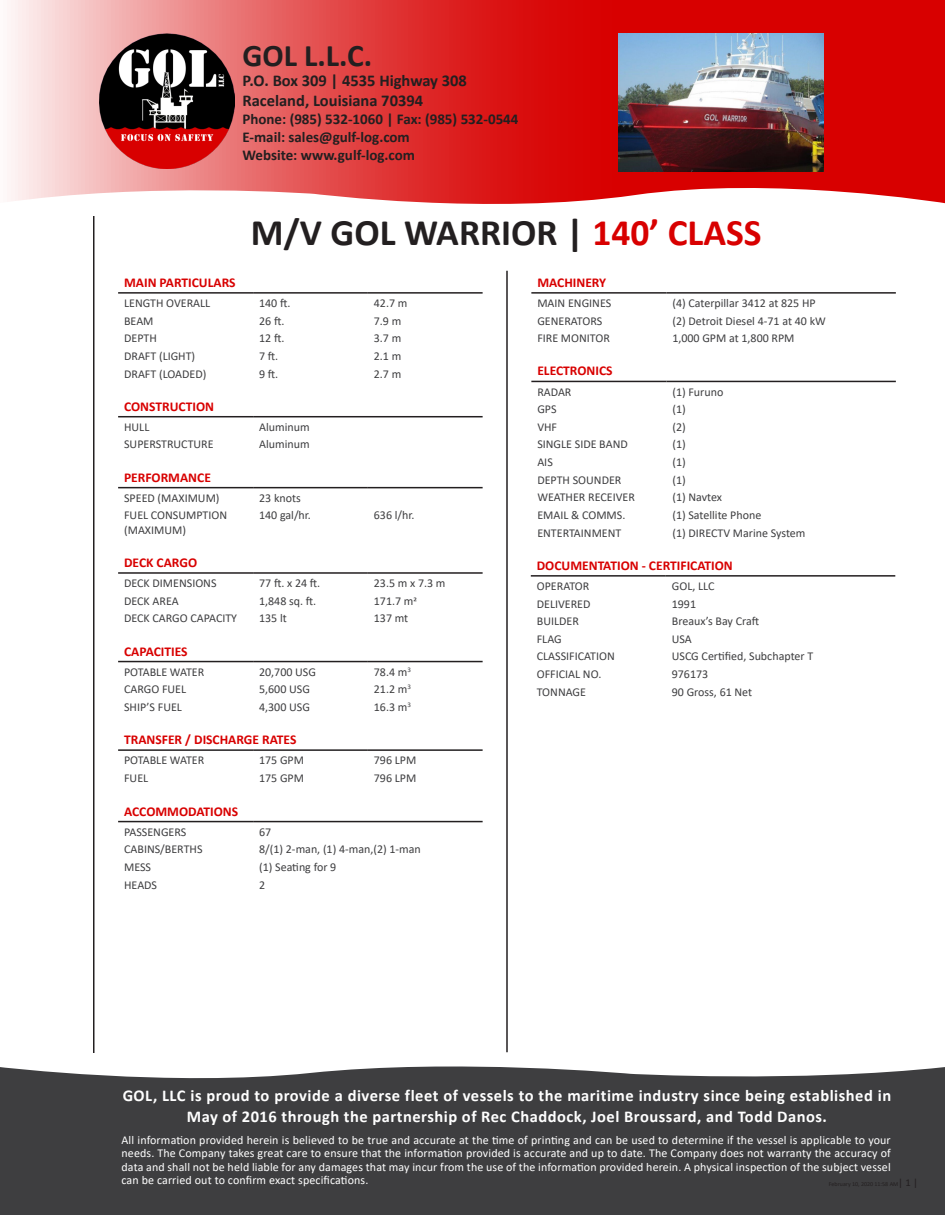
<style>
.page{position:relative;width:945px;height:1215px;background:#fff}
.page>*{position:absolute;margin:0;border:0;box-sizing:border-box;transform-origin:0 0}
.t1{font:700 37.5px "Calibri";color:#231f20}
.t2{font:700 31.5px "Calibri";color:#231f20}
.t3{font:700 16.5px/21px "Calibri";letter-spacing:.03em;color:#fff;text-align:center}
.t4{font:700 16.5px/19.8px "Calibri";color:#231f20}
.t5{font:700 15px/18px "Calibri";color:#231f20}
.t6{font:700 13.5px "Calibri";color:#d80000}
.t7{font:12px/14.4px "Calibri";color:#3e3e40}
.t8{font:12px/13.5px "Calibri";letter-spacing:.01em;color:#fff;text-align:justify}
.s1{color:#d80000}
</style>
<div class="page">
<svg style="left:11px;top:0;width:934px;height:204px;background:#e34e4e"></svg>
<div style="left:0;top:1066px;width:945px;height:149px;background:#3e3e40"></div>
<hr style="left:93px;top:216px;width:1px;height:837px;background:#231f20">
<img style="left:100px;top:33px;width:135px;height:135px">
<div style="left:242px;top:33px;width:281px;height:136px;background:linear-gradient(to right,#e86c6c,#d90707)"></div>
<img style="left:618px;top:33px;width:206px;height:139px">
<hr style="left:506px;top:271px;width:2px;height:781px;background:#231f20">
<hr style="left:118px;top:292px;width:135px;height:2px;background:#231f20">
<hr style="left:253px;top:292px;width:115px;height:2px;background:#231f20">
<hr style="left:368px;top:292px;width:115px;height:2px;background:#231f20">
<hr style="left:118px;top:487px;width:135px;height:1px;background:#231f20">
<hr style="left:253px;top:487px;width:115px;height:1px;background:#231f20">
<hr style="left:368px;top:487px;width:115px;height:1px;background:#231f20">
<hr style="left:118px;top:572px;width:135px;height:2px;background:#231f20">
<hr style="left:253px;top:572px;width:115px;height:2px;background:#231f20">
<hr style="left:368px;top:572px;width:115px;height:2px;background:#231f20">
<hr style="left:118px;top:661px;width:135px;height:1px;background:#231f20">
<hr style="left:253px;top:661px;width:115px;height:1px;background:#231f20">
<hr style="left:368px;top:661px;width:115px;height:1px;background:#231f20">
<hr style="left:118px;top:821px;width:135px;height:1px;background:#231f20">
<hr style="left:253px;top:821px;width:230px;height:1px;background:#231f20">
<hr style="left:118px;top:749px;width:135px;height:2px;background:#231f20">
<hr style="left:253px;top:749px;width:115px;height:2px;background:#231f20">
<hr style="left:368px;top:749px;width:115px;height:2px;background:#231f20">
<hr style="left:531px;top:292px;width:135px;height:2px;background:#231f20">
<hr style="left:666px;top:292px;width:230px;height:2px;background:#231f20">
<hr style="left:531px;top:575px;width:135px;height:2px;background:#231f20">
<hr style="left:666px;top:575px;width:229px;height:2px;background:#231f20">
<hr style="left:531px;top:381px;width:135px;height:1px;background:#231f20">
<hr style="left:666px;top:381px;width:230px;height:1px;background:#231f20">
<hr style="left:118px;top:416px;width:135px;height:1px;background:#231f20">
<hr style="left:253px;top:416px;width:230px;height:1px;background:#231f20">
<h2 class="t2" style="left:242px;top:34px;width:131px">GOL L.L.C.</h2>
<h3 class="t4" style="left:242px;top:70px;width:226px">P.O. Box 309 | 4535 Highway 308<br>Raceland, Louisiana 70394</h3>
<p class="t5" style="left:242px;top:110px;width:278px">Phone: (985) 532-1060 | Fax: (985) 532-0544<br>E-mail: sales@gulf-log.com<br>Website: www.gulf-log.com</p>
<h1 class="t1" style="left:251px;top:206px;width:512px">M/V GOL WARRIOR | <span class="s1">140’ CLASS</span></h1>
<p class="t6" style="left:124px;top:273px;width:113px">MAIN PARTICULARS</p>
<p class="t7" style="left:124px;top:295px;width:88px">LENGTH OVERALL</p>
<p class="t7" style="left:259px;top:295px;width:33px">140 ft.</p>
<p class="t7" style="left:374px;top:295px;width:35px">42.7 m</p>
<p class="t7" style="left:124px;top:313px;width:31px">BEAM</p>
<p class="t7" style="left:259px;top:313px;width:27px">26 ft.</p>
<p class="t7" style="left:374px;top:313px;width:29px">7.9 m</p>
<p class="t7" style="left:124px;top:331px;width:34px">DEPTH</p>
<p class="t7" style="left:259px;top:331px;width:27px">12 ft.</p>
<p class="t7" style="left:374px;top:331px;width:29px">3.7 m</p>
<p class="t7" style="left:124px;top:348px;width:73px">DRAFT (LIGHT)</p>
<p class="t7" style="left:259px;top:348px;width:21px">7 ft.</p>
<p class="t7" style="left:374px;top:348px;width:29px">2.1 m</p>
<p class="t7" style="left:124px;top:366px;width:84px">DRAFT (LOADED)</p>
<p class="t7" style="left:259px;top:366px;width:21px">9 ft.</p>
<p class="t7" style="left:374px;top:366px;width:29px">2.7 m</p>
<p class="t6" style="left:124px;top:397px;width:91px">CONSTRUCTION</p>
<p class="t7" style="left:124px;top:419px;width:27px">HULL</p>
<p class="t7" style="left:259px;top:419px;width:52px">Aluminum</p>
<p class="t7" style="left:124px;top:437px;width:91px">SUPERSTRUCTURE</p>
<p class="t7" style="left:259px;top:437px;width:52px">Aluminum</p>
<p class="t6" style="left:124px;top:468px;width:88px">PERFORMANCE</p>
<p class="t7" style="left:124px;top:490px;width:97px">SPEED (MAXIMUM)</p>
<p class="t7" style="left:259px;top:490px;width:43px">23 knots</p>
<p class="t7" style="left:124px;top:508px;width:104px">FUEL CONSUMPTION (MAXIMUM)</p>
<p class="t7" style="left:259px;top:508px;width:53px">140 gal/hr.</p>
<p class="t7" style="left:374px;top:508px;width:42px">636 l/hr.</p>
<p class="t6" style="left:124px;top:553px;width:75px">DECK CARGO</p>
<p class="t7" style="left:124px;top:576px;width:94px">DECK DIMENSIONS</p>
<p class="t7" style="left:259px;top:576px;width:63px">77 ft. x 24 ft.</p>
<p class="t7" style="left:374px;top:576px;width:73px">23.5 m x 7.3 m</p>
<p class="t7" style="left:124px;top:593px;width:56px">DECK AREA</p>
<p class="t7" style="left:259px;top:593px;width:59px">1,848 sq. ft.</p>
<p class="t7" style="left:374px;top:593px;width:45px">171.7 m2</p>
<p class="t7" style="left:124px;top:611px;width:115px">DECK CARGO CAPACITY</p>
<p class="t7" style="left:259px;top:611px;width:29px">135 lt</p>
<p class="t7" style="left:374px;top:611px;width:36px">137 mt</p>
<p class="t6" style="left:124px;top:642px;width:65px">CAPACITIES</p>
<p class="t7" style="left:124px;top:664px;width:82px">POTABLE WATER</p>
<p class="t7" style="left:259px;top:664px;width:58px">20,700 USG</p>
<p class="t7" style="left:374px;top:664px;width:39px">78.4 m<sup>3</sup></p>
<p class="t7" style="left:124px;top:682px;width:64px">CARGO FUEL</p>
<p class="t7" style="left:259px;top:682px;width:52px">5,600 USG</p>
<p class="t7" style="left:374px;top:682px;width:39px">21.2 m<sup>3</sup></p>
<p class="t7" style="left:124px;top:699px;width:59px">SHIP’S FUEL</p>
<p class="t7" style="left:259px;top:699px;width:52px">4,300 USG</p>
<p class="t7" style="left:374px;top:699px;width:39px">16.3 m<sup>3</sup></p>
<p class="t6" style="left:124px;top:730px;width:174px">TRANSFER / DISCHARGE RATES</p>
<p class="t7" style="left:124px;top:753px;width:82px">POTABLE WATER</p>
<p class="t7" style="left:259px;top:753px;width:46px">175 GPM</p>
<p class="t7" style="left:374px;top:753px;width:44px">796 LPM</p>
<p class="t7" style="left:124px;top:771px;width:26px">FUEL</p>
<p class="t7" style="left:259px;top:771px;width:46px">175 GPM</p>
<p class="t7" style="left:374px;top:771px;width:44px">796 LPM</p>
<p class="t6" style="left:124px;top:802px;width:116px">ACCOMMODATIONS</p>
<p class="t7" style="left:124px;top:824px;width:64px">PASSENGERS</p>
<p class="t7" style="left:259px;top:824px;width:14px">67</p>
<p class="t7" style="left:124px;top:842px;width:80px">CABINS/BERTHS</p>
<p class="t7" style="left:259px;top:842px;width:163px">8/(1) 2-man, (1) 4-man,(2) 1-man</p>
<p class="t7" style="left:124px;top:859px;width:29px">MESS</p>
<p class="t7" style="left:259px;top:859px;width:79px">(1) Seating for 9</p>
<p class="t7" style="left:124px;top:877px;width:35px">HEADS</p>
<p class="t7" style="left:259px;top:877px;width:8px">2</p>
<p class="t6" style="left:537px;top:273px;width:70px">MACHINERY</p>
<p class="t7" style="left:537px;top:295px;width:75px">MAIN ENGINES</p>
<p class="t7" style="left:672px;top:295px;width:145px">(4) Caterpillar 3412 at 825 HP</p>
<p class="t7" style="left:537px;top:313px;width:66px">GENERATORS</p>
<p class="t7" style="left:672px;top:313px;width:155px">(2) Detroit Diesel 4-71 at 40 kW</p>
<p class="t7" style="left:537px;top:331px;width:74px">FIRE MONITOR</p>
<p class="t7" style="left:672px;top:331px;width:124px">1,000 GPM at 1,800 RPM</p>
<p class="t6" style="left:537px;top:361px;width:77px">ELECTRONICS</p>
<p class="t7" style="left:537px;top:384px;width:36px">RADAR</p>
<p class="t7" style="left:672px;top:384px;width:52px">(1) Furuno</p>
<p class="t7" style="left:537px;top:402px;width:21px">GPS</p>
<p class="t7" style="left:672px;top:402px;width:15px">(1)</p>
<p class="t7" style="left:537px;top:419px;width:21px">VHF</p>
<p class="t7" style="left:672px;top:419px;width:15px">(2)</p>
<p class="t7" style="left:537px;top:437px;width:92px">SINGLE SIDE BAND</p>
<p class="t7" style="left:672px;top:437px;width:15px">(1)</p>
<p class="t7" style="left:537px;top:455px;width:17px">AIS</p>
<p class="t7" style="left:672px;top:455px;width:15px">(1)</p>
<p class="t7" style="left:537px;top:472px;width:86px">DEPTH SOUNDER</p>
<p class="t7" style="left:672px;top:472px;width:15px">(1)</p>
<p class="t7" style="left:537px;top:490px;width:99px">WEATHER RECEIVER</p>
<p class="t7" style="left:672px;top:490px;width:51px">(1) Navtex</p>
<p class="t7" style="left:537px;top:508px;width:90px">EMAIL &amp; COMMS.</p>
<p class="t7" style="left:672px;top:508px;width:91px">(1) Satellite Phone</p>
<p class="t7" style="left:537px;top:525px;width:86px">ENTERTAINMENT</p>
<p class="t7" style="left:672px;top:525px;width:135px">(1) DIRECTV Marine System</p>
<p class="t6" style="left:537px;top:556px;width:198px">DOCUMENTATION - CERTIFICATION</p>
<p class="t7" style="left:537px;top:578px;width:54px">OPERATOR</p>
<p class="t7" style="left:672px;top:578px;width:44px">GOL, LLC</p>
<p class="t7" style="left:537px;top:596px;width:55px">DELIVERED</p>
<p class="t7" style="left:672px;top:596px;width:26px">1991</p>
<p class="t7" style="left:537px;top:614px;width:44px">BUILDER</p>
<p class="t7" style="left:672px;top:614px;width:89px">Breaux’s Bay Craft</p>
<p class="t7" style="left:537px;top:631px;width:26px">FLAG</p>
<p class="t7" style="left:672px;top:631px;width:22px">USA</p>
<p class="t7" style="left:537px;top:649px;width:79px">CLASSIFICATION</p>
<p class="t7" style="left:672px;top:649px;width:143px">USCG Certified, Subchapter T</p>
<p class="t7" style="left:537px;top:667px;width:66px">OFFICIAL NO.</p>
<p class="t7" style="left:672px;top:667px;width:38px">976173</p>
<p class="t7" style="left:537px;top:684px;width:51px">TONNAGE</p>
<p class="t7" style="left:672px;top:684px;width:82px">90 Gross, 61 Net</p>
<h3 class="t3" style="left:123px;top:1084px;width:770px">GOL, LLC is proud to provide a diverse fleet of vessels to the maritime industry since being established in<br>May of 2016 through the partnership of Rec Chaddock, Joel Broussard, and Todd Danos.</h3>
<p class="t8" style="left:122px;top:1133px;width:771px">All information provided herein is believed to be true and accurate at the time of printing and can be used to determine if the vessel is applicable to your needs. The Company takes great care to ensure that the information provided is accurate and up to date. The Company does not warranty the accuracy of data and shall not be held liable for any damages that may incur from the use of the information provided herein. A physical inspection of the subject vessel can be carried out to confirm exact specifications.</p>
</div>
